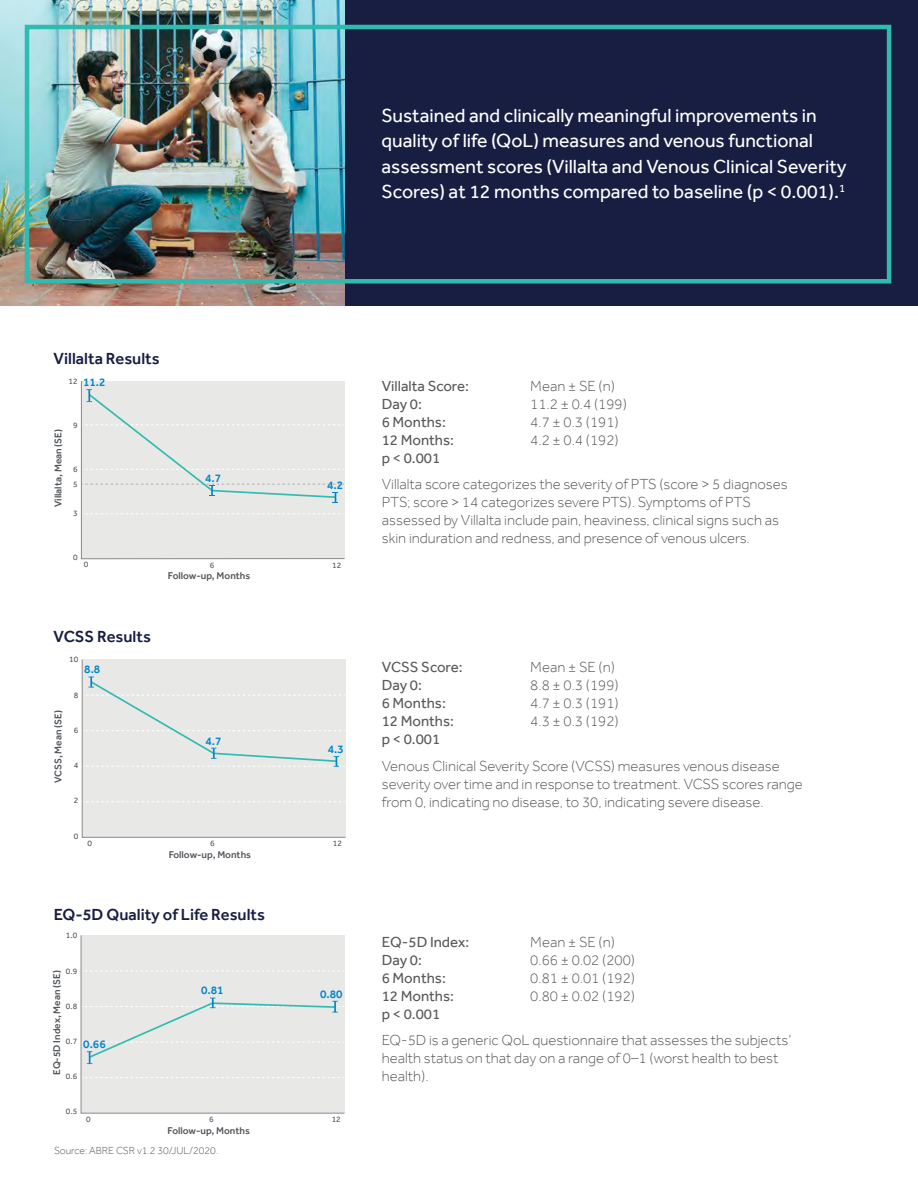
<style>
.page{position:relative;width:918px;height:1188px;background:#fff}
.page>*{position:absolute;margin:0;border:0;box-sizing:border-box;transform-origin:0 0}
.t1{font:19.5px/25.5px "Effra";color:#fff}
.t2{font:500 16.5px "Effra";color:#171e42}
.t3{font:300 15px/18px "Effra";color:#57595b}
.t4{font:15px "Effra";color:#57595b}
.t5{font:500 11.7px "Effra";color:#0085ca}
.t6{font:300 10.5px "Effra";color:#57595b}
.t7{font:500 10.05px "Effra";color:#52555a}
.t8{font:8.4px "Effra";color:#52555a}
</style>
<div class="page">
<div style="left:345px;top:0;width:573px;height:306px;background:#171e42"></div>
<div style="left:80px;top:935px;width:265px;height:179px;background:#e8e8e7"></div>
<div style="left:81px;top:998px;width:263px;height:66px;background:#e8e8e7"></div>
<div style="left:81px;top:381px;width:264px;height:179px;background:#e8e8e7"></div>
<div style="left:82px;top:389px;width:262px;height:114px;background:#e8e8e7"></div>
<div style="left:82px;top:659px;width:264px;height:179px;background:#e8e8e7"></div>
<div style="left:82px;top:677px;width:263px;height:90px;background:#e8e8e7"></div>
<img style="left:0;top:0;width:345px;height:306px">
<div style="left:25px;top:25px;width:866px;height:259px;border:4px solid #30bbb0"></div>
<h1 class="t1" style="left:382px;top:102px;width:466px">Sustained and clinically meaningful improvements in quality of life (QoL) measures and venous functional assessment scores (Villalta and Venous Clinical Severity Scores) at 12 months compared to baseline (p &lt; 0.001).<sup>1</sup></h1>
<p class="t2" style="left:54px;top:348px;width:108px">Villalta Results</p>
<p class="t8" style="left:68px;top:376px;width:11px">12</p>
<p class="t8" style="left:73px;top:420px;width:6px">9</p>
<p class="t8" style="left:73px;top:464px;width:6px">6</p>
<p class="t8" style="left:73px;top:508px;width:6px">3</p>
<p class="t8" style="left:73px;top:552px;width:6px">0</p>
<p class="t5" style="left:83px;top:375px;width:24px">11.2</p>
<p class="t7" style="left:52px;top:507px;width:80px;rotate:-90deg">Villalta, Mean (SE)</p>
<p class="t5" style="left:205px;top:471px;width:18px">4.7</p>
<p class="t8" style="left:73px;top:479px;width:6px">5</p>
<p class="t5" style="left:327px;top:478px;width:18px">4.2</p>
<p class="t8" style="left:84px;top:560px;width:6px">0</p>
<p class="t8" style="left:210px;top:560px;width:6px">6</p>
<p class="t8" style="left:332px;top:560px;width:11px">12</p>
<p class="t7" style="left:168px;top:570px;width:84px">Follow-up, Months</p>
<p class="t2" style="left:54px;top:627px;width:99px">VCSS Results</p>
<p class="t8" style="left:69px;top:655px;width:11px">10</p>
<p class="t8" style="left:74px;top:690px;width:6px">8</p>
<p class="t8" style="left:74px;top:725px;width:6px">6</p>
<p class="t8" style="left:74px;top:760px;width:6px">4</p>
<p class="t8" style="left:74px;top:796px;width:6px">2</p>
<p class="t8" style="left:74px;top:831px;width:6px">0</p>
<p class="t5" style="left:84px;top:662px;width:18px">8.8</p>
<p class="t7" style="left:52px;top:783px;width:74px;rotate:-90deg">VCSS, Mean (SE)</p>
<p class="t5" style="left:206px;top:734px;width:18px">4.7</p>
<p class="t5" style="left:328px;top:742px;width:18px">4.3</p>
<p class="t8" style="left:87px;top:838px;width:6px">0</p>
<p class="t8" style="left:210px;top:838px;width:6px">6</p>
<p class="t8" style="left:333px;top:838px;width:11px">12</p>
<p class="t7" style="left:169px;top:849px;width:84px">Follow-up, Months</p>
<p class="t2" style="left:54px;top:904px;width:213px">EQ-5D Quality of Life Results</p>
<p class="t8" style="left:66px;top:931px;width:13px">1.0</p>
<p class="t8" style="left:66px;top:966px;width:13px">0.9</p>
<p class="t8" style="left:66px;top:1001px;width:13px">0.8</p>
<p class="t8" style="left:66px;top:1036px;width:13px">0.7</p>
<p class="t8" style="left:66px;top:1072px;width:13px">0.6</p>
<p class="t8" style="left:66px;top:1107px;width:13px">0.5</p>
<p class="t7" style="left:51px;top:1075px;width:106px;rotate:-90deg">EQ-5D Index, Mean (SE)</p>
<p class="t5" style="left:201px;top:984px;width:24px">0.81</p>
<p class="t5" style="left:320px;top:987px;width:24px">0.80</p>
<p class="t5" style="left:83px;top:1038px;width:24px">0.66</p>
<p class="t8" style="left:86px;top:1114px;width:6px">0</p>
<p class="t8" style="left:209px;top:1114px;width:6px">6</p>
<p class="t8" style="left:332px;top:1114px;width:11px">12</p>
<p class="t7" style="left:168px;top:1124px;width:84px">Follow-up, Months</p>
<p class="t6" style="left:54px;top:1145px;width:166px">Source: ABRE CSR v1.2 30/JUL/2020.</p>
<p class="t4" style="left:382px;top:377px;width:89px">Villalta Score:</p>
<p class="t3" style="left:530px;top:376px;width:86px">Mean ± SE (n)</p>
<p class="t4" style="left:382px;top:395px;width:42px">Day 0:</p>
<p class="t3" style="left:530px;top:394px;width:98px">11.2 ± 0.4 (199)</p>
<p class="t4" style="left:382px;top:413px;width:66px">6 Months:</p>
<p class="t3" style="left:530px;top:412px;width:90px">4.7 ± 0.3 (191)</p>
<p class="t4" style="left:382px;top:431px;width:74px">12 Months:</p>
<p class="t3" style="left:530px;top:430px;width:90px">4.2 ± 0.4 (192)</p>
<p class="t4" style="left:382px;top:449px;width:60px">p &lt; 0.001</p>
<p class="t3" style="left:382px;top:475px;width:408px">Villalta score categorizes the severity of PTS (score &gt; 5 diagnoses PTS; score &gt; 14 categorizes severe PTS). Symptoms of PTS assessed by Villalta include pain, heaviness, clinical signs such as skin induration and redness, and presence of venous ulcers.</p>
<p class="t4" style="left:382px;top:658px;width:82px">VCSS Score:</p>
<p class="t3" style="left:530px;top:658px;width:86px">Mean ± SE (n)</p>
<p class="t4" style="left:382px;top:676px;width:42px">Day 0:</p>
<p class="t3" style="left:530px;top:676px;width:90px">8.8 ± 0.3 (199)</p>
<p class="t4" style="left:382px;top:694px;width:66px">6 Months:</p>
<p class="t3" style="left:530px;top:694px;width:90px">4.7 ± 0.3 (191)</p>
<p class="t4" style="left:382px;top:712px;width:74px">12 Months:</p>
<p class="t3" style="left:530px;top:712px;width:90px">4.3 ± 0.3 (192)</p>
<p class="t4" style="left:382px;top:730px;width:60px">p &lt; 0.001</p>
<p class="t3" style="left:382px;top:757px;width:423px">Venous Clinical Severity Score (VCSS) measures venous disease severity over time and in response to treatment. VCSS scores range from 0, indicating no disease, to 30, indicating severe disease.</p>
<p class="t4" style="left:382px;top:933px;width:89px">EQ-5D Index:</p>
<p class="t3" style="left:530px;top:933px;width:86px">Mean ± SE (n)</p>
<p class="t4" style="left:382px;top:951px;width:42px">Day 0:</p>
<p class="t3" style="left:530px;top:951px;width:106px">0.66 ± 0.02 (200)</p>
<p class="t4" style="left:382px;top:969px;width:66px">6 Months:</p>
<p class="t3" style="left:530px;top:969px;width:106px">0.81 ± 0.01 (192)</p>
<p class="t4" style="left:382px;top:987px;width:74px">12 Months:</p>
<p class="t3" style="left:530px;top:987px;width:106px">0.80 ± 0.02 (192)</p>
<p class="t4" style="left:382px;top:1005px;width:60px">p &lt; 0.001</p>
<p class="t3" style="left:382px;top:1031px;width:411px">EQ-5D is a generic QoL questionnaire that assesses the subjects’ health status on that day on a range of 0–1 (worst health to best health).</p>
</div>
